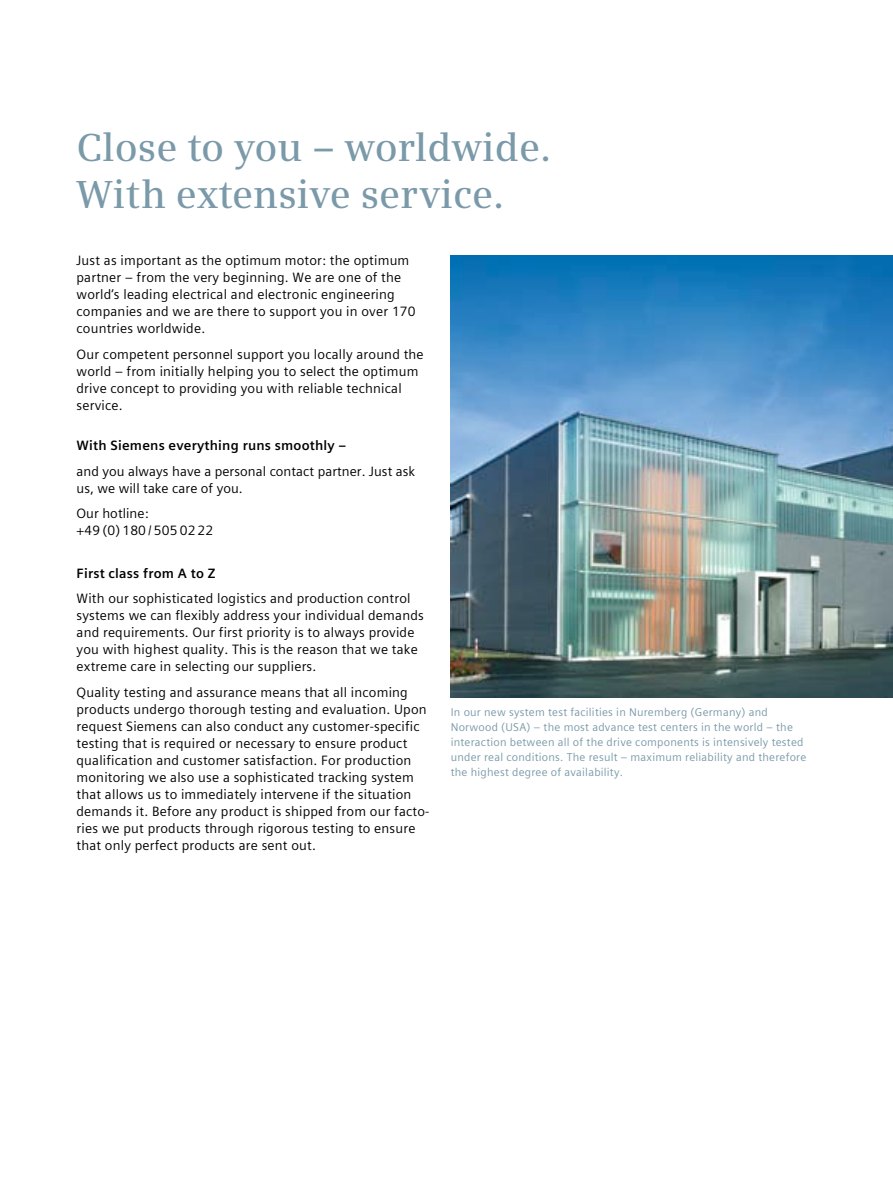
<style>
.page{position:relative;width:893px;height:1191px;background:#fff}
.page>*{position:absolute;margin:0;border:0;box-sizing:border-box;transform-origin:0 0}
.t1{font:600 39px/46.8px "Siemens Serif";color:#7a99a9}
.t2{font:13.5px/17px "Siemens Sans Global";letter-spacing:.015em;color:#000}
.t3{font:700 13.5px "Siemens Sans Global";letter-spacing:.015em;color:#000}
.t4{font:11.25px/14.9px "Siemens Sans Global";letter-spacing:.02em;color:#7a99a9}
</style>
<div class="page">
<img style="left:451px;top:255px;width:442px;height:442px">
<h1 class="t1" style="left:77px;top:124px;width:476px">Close to you – worldwide.<br>With extensive service.</h1>
<p class="t2" style="left:77px;top:252px;width:341px">Just as important as the optimum motor: the optimum partner – from the very beginning. We are one of the world‘s leading electrical and electronic engineering companies and we are there to support you in over 170 countries worldwide.</p>
<p class="t2" style="left:77px;top:345px;width:349px">Our competent personnel support you locally around the world – from initially helping you to select the optimum drive concept to providing you with reliable technical service.</p>
<p class="t3" style="left:77px;top:435px;width:271px">With Siemens everything runs smoothly –</p>
<p class="t2" style="left:77px;top:462px;width:340px">and you always have a personal contact partner. Just ask us, we will take care of you.</p>
<p class="t2" style="left:77px;top:505px;width:138px">Our hotline:<br>+49 (0) 180 / 505 02 22</p>
<p class="t3" style="left:77px;top:562px;width:140px">First class from A to Z</p>
<p class="t2" style="left:77px;top:590px;width:349px">With our sophisticated logistics and production control systems we can flexibly address your individual demands and requirements. Our first priority is to always provide you with highest quality. This is the reason that we take extreme care in selecting our suppliers.</p>
<p class="t2" style="left:77px;top:684px;width:354px">Quality testing and assurance means that all incoming products undergo thorough testing and evaluation. Upon request Siemens can also conduct any customer-specific testing that is required or necessary to ensure product qualification and customer satisfaction. For production monitoring we also use a sophisticated tracking system that allows us to immediately intervene if the situation demands it. Before any product is shipped from our facto&shy;ries we put products through rigorous testing to ensure that only perfect products are sent out.</p>
<p class="t4" style="left:451px;top:705px;width:357px">In our new system test facilities in Nuremberg (Germany) and Norwood (USA) – the most advance test centers in the world – the interaction between all of the drive components is intensively tested under real conditions. The result – maximum reliability and therefore the highest degree of availability.</p>
</div>
